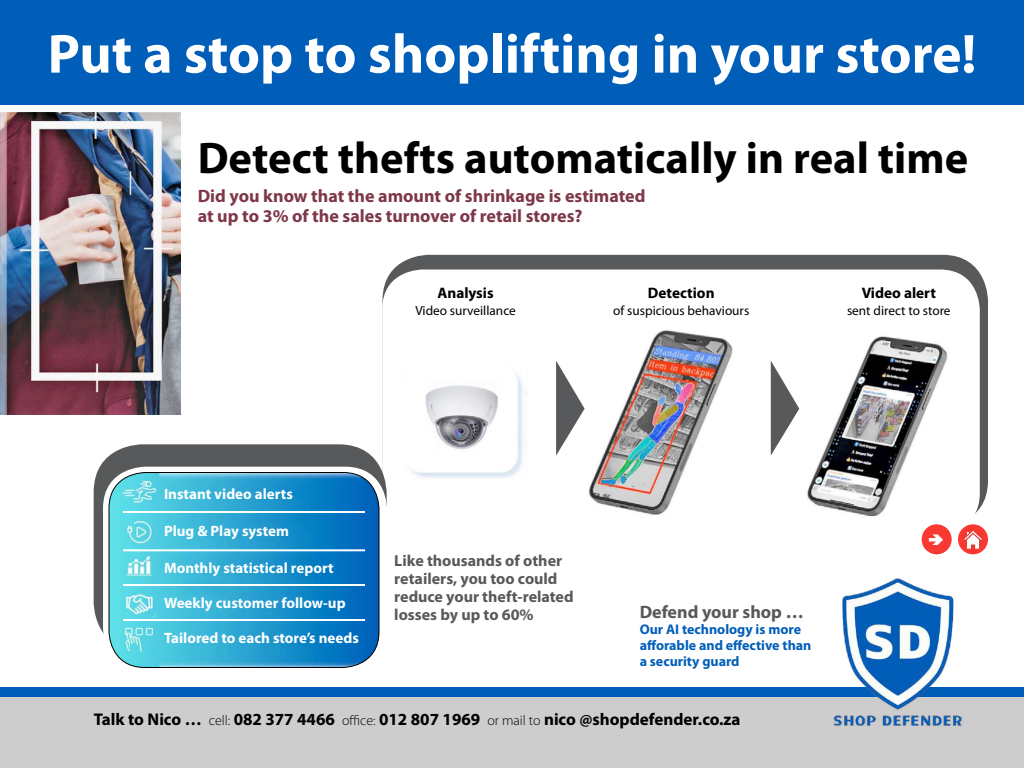
<style>
.page{position:relative;width:1024px;height:768px;background:#fff}
.page>*{position:absolute;margin:0;border:0;box-sizing:border-box;transform-origin:0 0}
.t1{font:700 55.5px "Myriad Pro";color:#fff}
.t2{font:700 44.5px "Myriad Pro";color:#000}
.t3{font:700 18px/20px "Myriad Pro";color:#7d3748}
.t4{font:700 18px "Myriad Pro";color:#58595b}
.t5{font:700 17px "Myriad Pro";color:#000}
.t6{font:700 16px/18px "Myriad Pro";color:#58595b}
.t7{font:700 15.2px "Myriad Pro";color:#000}
.t8{font:700 15px "Myriad Pro";color:#fff}
.t9{font:700 14px/16px "Myriad Pro";color:#005eb9}
.t10{font:13.3px "Myriad Pro";color:#000}
.s1{font-weight:300;font-size:14px}
</style>
<div class="page">
<div style="left:0;top:696px;width:1024px;height:72px;background:#cdcdcd"></div>
<div style="left:383px;top:255px;width:605px;height:271px;background:#58595b;border-radius:46px"></div>
<div style="left:382px;top:270px;width:598px;height:263px;background:#fff;border-radius:40px"></div>
<img style="left:411px;top:330px;width:536px;height:197px">
<img style="left:0;top:112px;width:181px;height:303px">
<div style="left:0;top:687px;width:1024px;height:10px;background:#005eb9"></div>
<img style="left:833px;top:578px;width:130px;height:148px">
<div style="left:0;top:0;width:1024px;height:104px;background:#005eb9"></div>
<div style="left:94px;top:444px;width:293px;height:207px;background:#58595b;border-radius:48px"></div>
<div style="left:103px;top:467px;width:284px;height:203px;background:#fff;border-radius:42px"></div>
<img style="left:109px;top:472px;width:270px;height:196px">
<div style="left:109px;top:472px;width:270px;height:196px;border:1px solid #000;border-radius:36px"></div>
<hr style="left:123px;top:511px;width:242px;height:2px;background:#fff">
<hr style="left:123px;top:549px;width:242px;height:2px;background:#fff">
<hr style="left:123px;top:584px;width:242px;height:2px;background:#fff">
<hr style="left:123px;top:619px;width:242px;height:2px;background:#fff">
<svg style="left:556px;top:361px;width:29px;height:95px"></svg>
<svg style="left:771px;top:361px;width:28px;height:95px"></svg>
<div style="left:922px;top:524px;width:30px;height:30px;background:#f83831;border-radius:50%"></div>
<div style="left:958px;top:524px;width:30px;height:30px;background:#f83831;border-radius:50%"></div>
<img style="left:964px;top:531px;width:18px;height:17px">
<h1 class="t1" style="left:48px;top:18px;width:930px">Put a stop to shoplifting in your store!</h1>
<h2 class="t2" style="left:198px;top:129px;width:772px">Detect thefts automatically in real time</h2>
<p class="t3" style="left:198px;top:186px;width:449px">Did you know that the amount of shrinkage is estimated at up to 3% of the sales turnover of retail stores?</p>
<p class="t7" style="left:438px;top:283px;width:58px">Analysis</p>
<p class="t7" style="left:648px;top:283px;width:68px">Detection</p>
<p class="t7" style="left:862px;top:283px;width:76px">Video alert</p>
<p class="t10" style="left:415px;top:302px;width:102px">Video surveillance</p>
<p class="t10" style="left:613px;top:302px;width:138px">of suspicious behaviours</p>
<p class="t10" style="left:847px;top:302px;width:105px">sent direct to store</p>
<p class="t8" style="left:164px;top:484px;width:130px">Instant video alerts</p>
<p class="t8" style="left:164px;top:521px;width:126px">Plug &amp; Play system</p>
<p class="t8" style="left:164px;top:558px;width:171px">Monthly statistical report</p>
<p class="t8" style="left:164px;top:593px;width:183px">Weekly customer follow-up</p>
<p class="t8" style="left:164px;top:628px;width:196px">Tailored to each store’s needs</p>
<p class="t6" style="left:394px;top:551px;width:181px">Like thousands of other retailers, you too could reduce your theft-related losses by up to 60%</p>
<p class="t4" style="left:640px;top:600px;width:166px">Defend your shop …</p>
<p class="t9" style="left:640px;top:621px;width:173px">Our AI technology is more afforable and effective than a security guard</p>
<p class="t5" style="left:94px;top:708px;width:648px">Talk to Nico … <span class="s1">cell:</span> 082 377 4466 <span class="s1">office:</span> 012 807 1969 <span class="s1">or mail to</span> nico @shopdefender.co.za</p>
</div>
